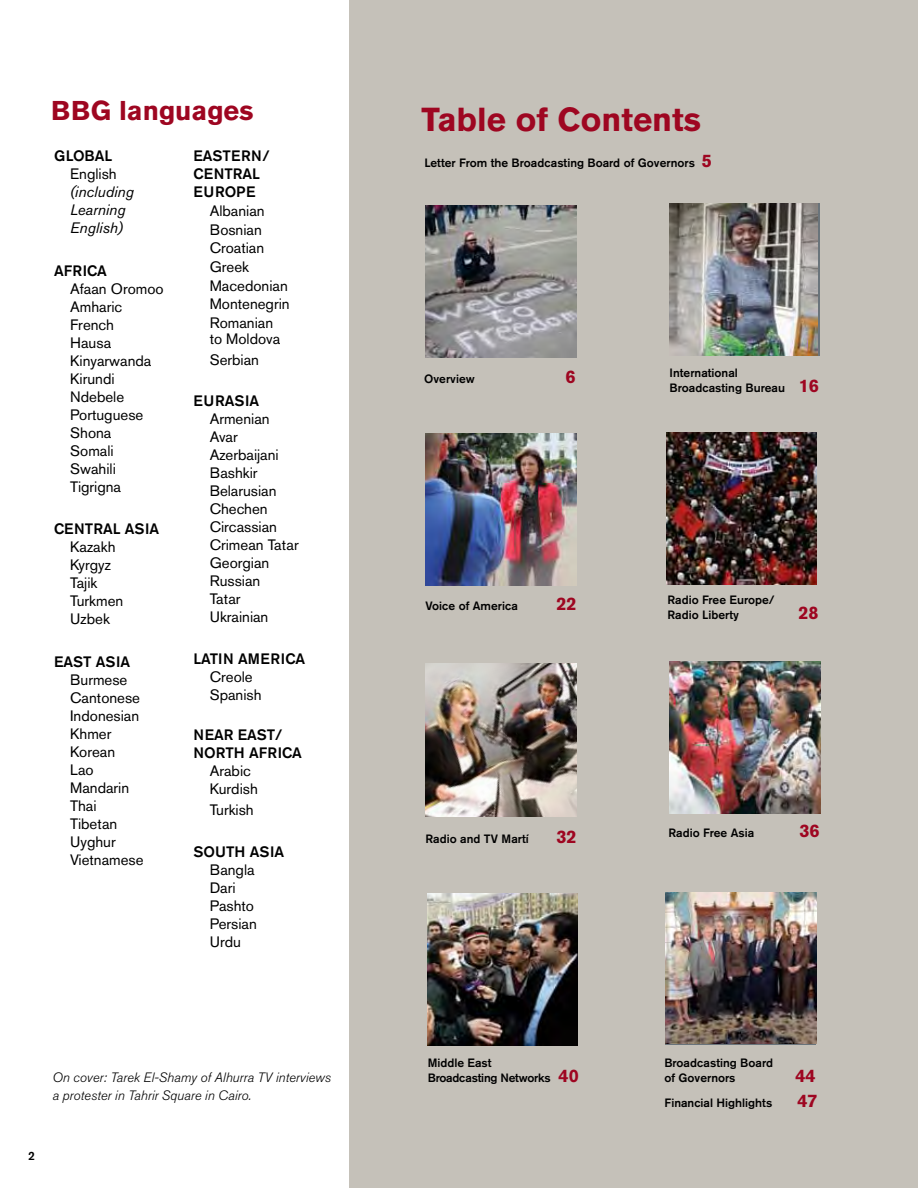
<style>
.page{position:relative;width:918px;height:1188px;background:#fff}
.page>*{position:absolute;margin:0;border:0;box-sizing:border-box;transform-origin:0 0}
.t1{font:700 33px "Akzidenz Grotesk BE";color:#9e0621}
.t2{font:700 27px "Akzidenz Grotesk BE";color:#9e0621}
.t3{font:700 18px "Akzidenz Grotesk BE";color:#9e0621}
.t4{font:15px/18px "Akzidenz Grotesk BE";color:#000}
.t5{font:500 15px/18px "Akzidenz Grotesk BE";color:#000}
.t6{font:italic 15px/18px "Akzidenz Grotesk BE";color:#000}
.t7{font:500 15px "Akzidenz Grotesk BE";letter-spacing:.02em;color:#000}
.t8{font:italic 300 13.5px/18px "Akzidenz Grotesk BE";color:#000}
.t9{font:500 12px/15px "Akzidenz Grotesk BE";color:#000}
.s1{font-weight:700;font-size:18px;color:#9e0621}
</style>
<div class="page">
<div style="left:349px;top:0;width:569px;height:1188px;background:#c5c1b9"></div>
<img style="left:665px;top:893px;width:151px;height:150px">
<img style="left:425px;top:205px;width:151px;height:152px">
<img style="left:669px;top:204px;width:148px;height:152px">
<img style="left:425px;top:433px;width:151px;height:152px">
<img style="left:666px;top:432px;width:151px;height:152px">
<img style="left:425px;top:664px;width:151px;height:152px">
<img style="left:669px;top:662px;width:151px;height:152px">
<img style="left:427px;top:893px;width:151px;height:153px">
<h2 class="t2" style="left:51px;top:95px;width:204px">BBG languages</h2>
<p class="t5" style="left:54px;top:147px;width:60px">Global</p>
<p class="t4" style="left:70px;top:165px;width:48px">English</p>
<p class="t6" style="left:70px;top:183px;width:65px">(including<br>Learning<br>English)</p>
<p class="t5" style="left:54px;top:261px;width:54px">Africa</p>
<p class="t4" style="left:70px;top:280px;width:95px">Afaan Oromoo<br>Amharic<br>French<br>Hausa<br>Kinyarwanda<br>Kirundi<br>Ndebele<br>Portuguese<br>Shona<br>Somali<br>Swahili<br>Tigrigna</p>
<p class="t5" style="left:54px;top:520px;width:107px">Central Asia</p>
<p class="t4" style="left:70px;top:538px;width:55px">Kazakh<br>Kyrgyz<br>Tajik<br>Turkmen<br>Uzbek</p>
<p class="t5" style="left:54px;top:652px;width:78px">East Asia</p>
<p class="t4" style="left:70px;top:671px;width:75px">Burmese<br>Cantonese<br>Indonesian<br>Khmer<br>Korean<br>Lao<br>Mandarin<br>Thai<br>Tibetan<br>Uyghur<br>Vietnamese</p>
<p class="t5" style="left:194px;top:147px;width:78px">Eastern/<br>Central<br>Europe</p>
<p class="t4" style="left:210px;top:201px;width:82px;line-height:18.6px">Albanian<br>Bosnian<br>Croatian<br>Greek<br>Macedonian<br>Montenegrin<br>Romanian</p>
<p class="t4" style="left:210px;top:329px;width:72px;line-height:20.1px">to Moldova<br>Serbian</p>
<p class="t5" style="left:194px;top:391px;width:67px">Eurasia</p>
<p class="t4" style="left:210px;top:409px;width:91px">Armenian<br>Avar<br>Azerbaijani<br>Bashkir<br>Belarusian<br>Chechen<br>Circassian<br>Crimean Tatar<br>Georgian<br>Russian<br>Tatar<br>Ukrainian</p>
<p class="t7" style="left:194px;top:650px;width:113px">Latin America</p>
<p class="t4" style="left:210px;top:668px;width:53px">Creole<br>Spanish</p>
<p class="t5" style="left:194px;top:725px;width:110px">N ear East/<br>North Africa</p>
<p class="t4" style="left:210px;top:762px;width:50px">Arabic<br>Kurdish</p>
<p class="t4" style="left:210px;top:801px;width:46px">Turkish</p>
<p class="t5" style="left:194px;top:843px;width:92px">South Asia</p>
<p class="t4" style="left:210px;top:861px;width:49px">Bangla<br>Dari<br>Pashto<br>Persian<br>Urdu</p>
<p class="t8" style="left:52px;top:1069px;width:280px">On cover: Tarek El-Shamy of Alhurra TV interviews a protester in Tahrir Square in Cairo.</p>
<p class="t9" style="left:28px;top:1148px;width:8px">2</p>
<h1 class="t1" style="left:422px;top:101px;width:281px">Table of Contents</h1>
<p class="t9" style="left:424px;top:155px;width:289px">Letter From the Broadcasting Board of Governors <span class="s1">5</span></p>
<p class="t9" style="left:424px;top:371px;width:52px">Overview</p>
<p class="t3" style="left:565px;top:366px;width:12px">6</p>
<p class="t9" style="left:670px;top:365px;width:151px">I nternational<br>Broadcasting Bureau <span class="s1">16</span></p>
<p class="t9" style="left:426px;top:598px;width:94px">Voice of America</p>
<p class="t3" style="left:556px;top:593px;width:22px">22</p>
<p class="t9" style="left:667px;top:592px;width:109px">Radio Free Europe/<br>Radio Liberty</p>
<p class="t3" style="left:798px;top:602px;width:22px">28</p>
<p class="t9" style="left:426px;top:831px;width:105px">Radio and TV Martí</p>
<p class="t3" style="left:556px;top:826px;width:22px">32</p>
<p class="t9" style="left:669px;top:825px;width:87px">Radio Free Asia</p>
<p class="t3" style="left:799px;top:820px;width:22px">36</p>
<p class="t9" style="left:428px;top:1055px;width:153px">Middle East<br>Broadcasting N etworks <span class="s1">40</span></p>
<p class="t9" style="left:664px;top:1055px;width:110px">Broadcasting Board of Governors</p>
<p class="t3" style="left:795px;top:1065px;width:22px">44</p>
<p class="t9" style="left:665px;top:1095px;width:109px">Financial H ighlights</p>
<p class="t3" style="left:797px;top:1090px;width:22px">47</p>
</div>
